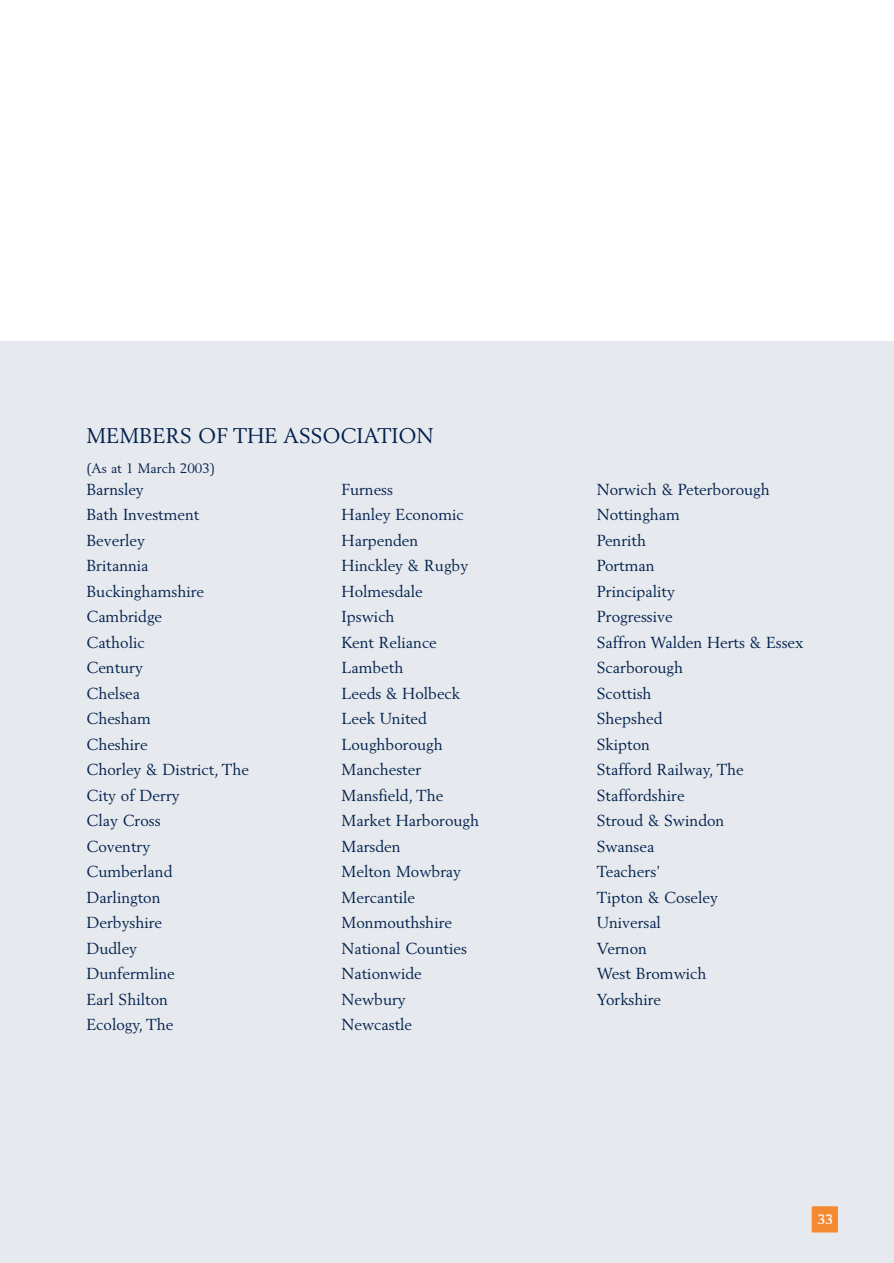
<style>
.page{position:relative;width:894px;height:1263px;background:#fff}
.page>*{position:absolute;margin:0;border:0;box-sizing:border-box;transform-origin:0 0}
.t1{font:21px "Berling";color:#00204e}
.t2{font:15.75px "Berling";color:#00204e}
.t3{font:13.5px "Berling";color:#00204e}
.t4{font:700 13.5px "Berling";color:#fff}
</style>
<div class="page">
<div style="left:0;top:341px;width:894px;height:922px;background:#e6e9ed"></div>
<h1 class="t1" style="left:86px;top:426px;width:349px">MEMBERS OF THE ASSOCIATION</h1>
<p class="t3" style="left:86px;top:462px;width:130px">(As at 1 March 2003)</p>
<p class="t2" style="left:86px;top:482px;width:59px">Barnsley</p>
<p class="t2" style="left:341px;top:482px;width:53px">Furness</p>
<p class="t2" style="left:597px;top:482px;width:174px">Norwich &amp; Peterborough</p>
<p class="t2" style="left:86px;top:508px;width:114px">Bath Investment</p>
<p class="t2" style="left:341px;top:508px;width:124px">Hanley Economic</p>
<p class="t2" style="left:597px;top:508px;width:85px">Nottingham</p>
<p class="t2" style="left:86px;top:533px;width:60px">Beverley</p>
<p class="t2" style="left:341px;top:533px;width:78px">Harpenden</p>
<p class="t2" style="left:597px;top:533px;width:51px">Penrith</p>
<p class="t2" style="left:86px;top:559px;width:64px">Britannia</p>
<p class="t2" style="left:341px;top:559px;width:128px">Hinckley &amp; Rugby</p>
<p class="t2" style="left:597px;top:559px;width:59px">Portman</p>
<p class="t2" style="left:86px;top:584px;width:119px">Buckinghamshire</p>
<p class="t2" style="left:341px;top:584px;width:83px">Holmesdale</p>
<p class="t2" style="left:597px;top:584px;width:80px">Principality</p>
<p class="t2" style="left:86px;top:610px;width:77px">Cambridge</p>
<p class="t2" style="left:341px;top:610px;width:55px">Ipswich</p>
<p class="t2" style="left:597px;top:610px;width:77px">Progressive</p>
<p class="t2" style="left:86px;top:635px;width:60px">Catholic</p>
<p class="t2" style="left:341px;top:635px;width:97px">Kent Reliance</p>
<p class="t2" style="left:597px;top:635px;width:208px">Saffron Walden Herts &amp; Essex</p>
<p class="t2" style="left:86px;top:661px;width:58px">Century</p>
<p class="t2" style="left:341px;top:661px;width:63px">Lambeth</p>
<p class="t2" style="left:597px;top:661px;width:88px">Scarborough</p>
<p class="t2" style="left:86px;top:686px;width:55px">Chelsea</p>
<p class="t2" style="left:341px;top:686px;width:120px">Leeds &amp; Holbeck</p>
<p class="t2" style="left:597px;top:686px;width:56px">Scottish</p>
<p class="t2" style="left:86px;top:712px;width:66px">Chesham</p>
<p class="t2" style="left:341px;top:712px;width:87px">Leek United</p>
<p class="t2" style="left:597px;top:712px;width:67px">Shepshed</p>
<p class="t2" style="left:86px;top:737px;width:63px">Cheshire</p>
<p class="t2" style="left:341px;top:737px;width:103px">Loughborough</p>
<p class="t2" style="left:597px;top:737px;width:55px">Skipton</p>
<p class="t2" style="left:86px;top:763px;width:164px">Chorley &amp; District, The</p>
<p class="t2" style="left:341px;top:763px;width:81px">Manchester</p>
<p class="t2" style="left:597px;top:763px;width:148px">Stafford Railway, The</p>
<p class="t2" style="left:86px;top:788px;width:95px">City of Derry</p>
<p class="t2" style="left:341px;top:788px;width:103px">Mansfield, The</p>
<p class="t2" style="left:597px;top:788px;width:89px">Staffordshire</p>
<p class="t2" style="left:86px;top:814px;width:76px">Clay Cross</p>
<p class="t2" style="left:341px;top:814px;width:139px">Market Harborough</p>
<p class="t2" style="left:597px;top:814px;width:129px">Stroud &amp; Swindon</p>
<p class="t2" style="left:86px;top:839px;width:65px">Coventry</p>
<p class="t2" style="left:341px;top:839px;width:60px">Marsden</p>
<p class="t2" style="left:597px;top:839px;width:59px">Swansea</p>
<p class="t2" style="left:86px;top:864px;width:88px">Cumberland</p>
<p class="t2" style="left:341px;top:864px;width:121px">Melton Mowbray</p>
<p class="t2" style="left:597px;top:864px;width:65px">Teachers’</p>
<p class="t2" style="left:86px;top:890px;width:76px">Darlington</p>
<p class="t2" style="left:341px;top:890px;width:75px">Mercantile</p>
<p class="t2" style="left:597px;top:890px;width:123px">Tipton &amp; Coseley</p>
<p class="t2" style="left:86px;top:915px;width:77px">Derbyshire</p>
<p class="t2" style="left:341px;top:915px;width:112px">Monmouthshire</p>
<p class="t2" style="left:597px;top:915px;width:66px">Universal</p>
<p class="t2" style="left:86px;top:941px;width:52px">Dudley</p>
<p class="t2" style="left:341px;top:941px;width:127px">National Counties</p>
<p class="t2" style="left:597px;top:941px;width:52px">Vernon</p>
<p class="t2" style="left:86px;top:966px;width:90px">Dunfermline</p>
<p class="t2" style="left:341px;top:966px;width:82px">Nationwide</p>
<p class="t2" style="left:597px;top:966px;width:111px">West Bromwich</p>
<p class="t2" style="left:86px;top:992px;width:83px">Earl Shilton</p>
<p class="t2" style="left:341px;top:992px;width:66px">Newbury</p>
<p class="t2" style="left:597px;top:992px;width:66px">Yorkshire</p>
<p class="t2" style="left:86px;top:1017px;width:89px">Ecology, The</p>
<p class="t2" style="left:341px;top:1017px;width:72px">Newcastle</p>
<p class="t4" style="left:818px;top:1214px;width:17px">33</p>
</div>
